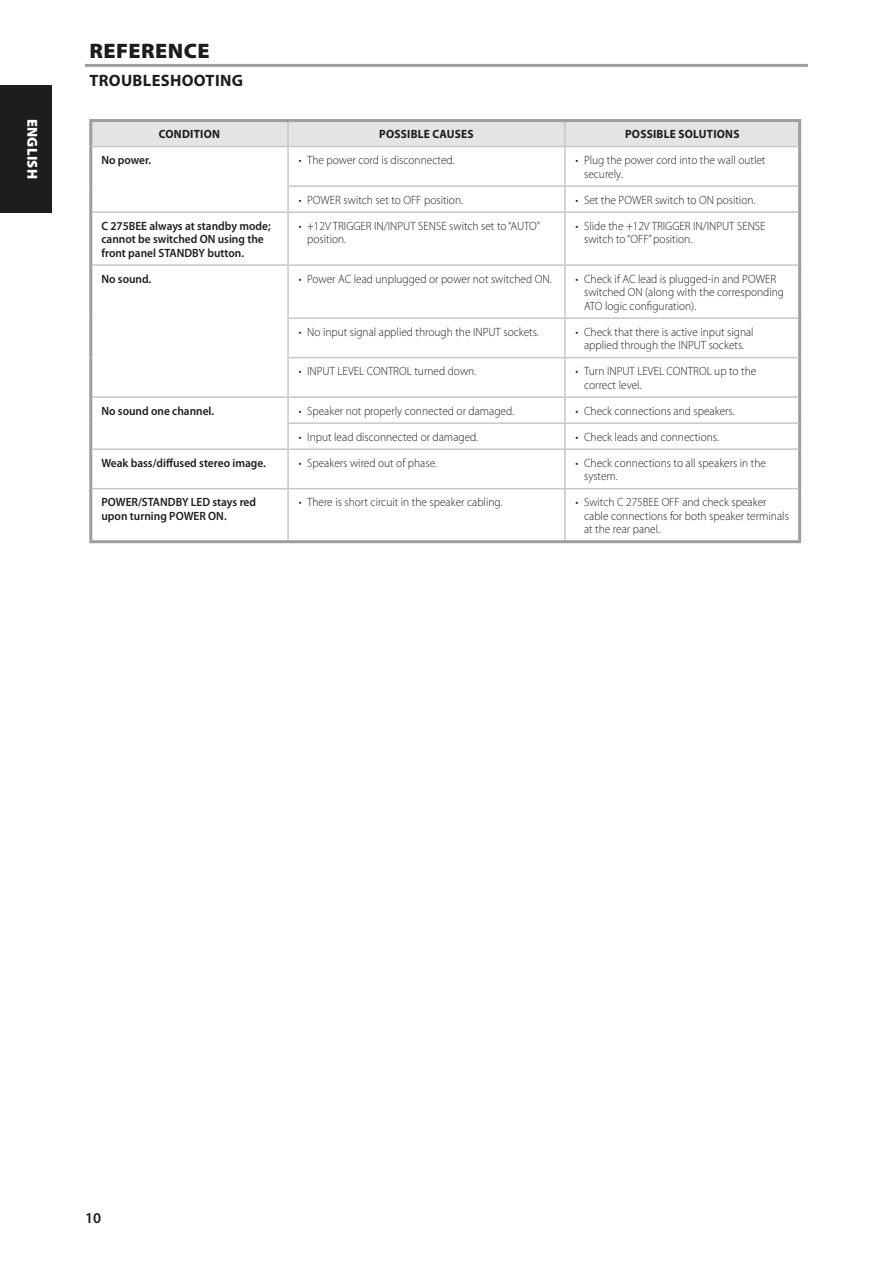
<style>
.page{position:relative;width:893px;height:1263px;background:#fff}
.page>*{position:absolute;margin:0;border:0;box-sizing:border-box;transform-origin:0 0}
.Body_copy_-_header{font:900 21px "Myriad Pro";letter-spacing:.02em;color:#1d1d1b;scale:1.05 1}
.Body_copy_-_header-2{font:700 16.5px "Myriad Pro";letter-spacing:.02em;color:#1d1d1b}
.t1{font:600 15px "Myriad Pro";color:#1d1d1b}
.t2{font:900 14.4px "Myriad Pro";letter-spacing:.02em;color:#fff}
.t3{font:300 12px/13.5px "Myriad Pro";color:#1d1d1b;scale:.95 1}
.Troubleshooting_-_sy{font:600 12px/13.5px "Myriad Pro";color:#1d1d1b;scale:.95 1}
.Troubleshooting_-_he{font:700 12px "Myriad Pro";letter-spacing:.02em;color:#1d1d1b;scale:.95 1}
</style>
<div class="page">
<div style="left:92px;top:122px;width:706px;height:24px;background:#e4e4e3"></div>
<svg style="left:92px;top:147px;width:706px;height:393px"></svg>
<hr style="left:92px;top:211px;width:196px;height:2px;background:#c7c7c6">
<hr style="left:92px;top:396px;width:196px;height:2px;background:#c7c7c6">
<hr style="left:92px;top:448px;width:196px;height:2px;background:#c7c7c6">
<hr style="left:92px;top:146px;width:196px;height:1px;background:#c7c7c6">
<hr style="left:288px;top:146px;width:277px;height:1px;background:#c7c7c6">
<hr style="left:565px;top:146px;width:233px;height:1px;background:#c7c7c6">
<hr style="left:287px;top:185px;width:278px;height:2px;background:#c7c7c6">
<hr style="left:565px;top:185px;width:233px;height:2px;background:#c7c7c6">
<hr style="left:288px;top:211px;width:277px;height:2px;background:#c7c7c6">
<hr style="left:565px;top:211px;width:233px;height:2px;background:#c7c7c6">
<hr style="left:92px;top:264px;width:196px;height:2px;background:#c7c7c6">
<hr style="left:288px;top:264px;width:277px;height:2px;background:#c7c7c6">
<hr style="left:565px;top:264px;width:233px;height:2px;background:#c7c7c6">
<hr style="left:287px;top:317px;width:278px;height:2px;background:#c7c7c6">
<hr style="left:565px;top:317px;width:233px;height:2px;background:#c7c7c6">
<hr style="left:287px;top:357px;width:278px;height:1px;background:#c7c7c6">
<hr style="left:565px;top:357px;width:233px;height:1px;background:#c7c7c6">
<hr style="left:288px;top:396px;width:277px;height:2px;background:#c7c7c6">
<hr style="left:565px;top:396px;width:233px;height:2px;background:#c7c7c6">
<hr style="left:287px;top:422px;width:278px;height:2px;background:#c7c7c6">
<hr style="left:565px;top:422px;width:233px;height:2px;background:#c7c7c6">
<hr style="left:288px;top:448px;width:277px;height:2px;background:#c7c7c6">
<hr style="left:565px;top:448px;width:233px;height:2px;background:#c7c7c6">
<hr style="left:92px;top:488px;width:196px;height:1px;background:#c7c7c6">
<hr style="left:288px;top:488px;width:277px;height:1px;background:#c7c7c6">
<hr style="left:565px;top:488px;width:233px;height:1px;background:#c7c7c6">
<hr style="left:287px;top:187px;width:2px;height:24px;background:#c7c7c6">
<hr style="left:287px;top:319px;width:2px;height:38px;background:#c7c7c6">
<hr style="left:287px;top:358px;width:2px;height:38px;background:#c7c7c6">
<hr style="left:287px;top:424px;width:2px;height:24px;background:#c7c7c6">
<hr style="left:287px;top:122px;width:2px;height:24px;background:#c7c7c6">
<hr style="left:564px;top:122px;width:2px;height:24px;background:#c7c7c6">
<hr style="left:287px;top:147px;width:2px;height:38px;background:#c7c7c6">
<hr style="left:564px;top:147px;width:2px;height:38px;background:#c7c7c6">
<hr style="left:564px;top:187px;width:2px;height:24px;background:#c7c7c6">
<hr style="left:287px;top:213px;width:2px;height:51px;background:#c7c7c6">
<hr style="left:564px;top:213px;width:2px;height:51px;background:#c7c7c6">
<hr style="left:287px;top:266px;width:2px;height:51px;background:#c7c7c6">
<hr style="left:564px;top:266px;width:2px;height:51px;background:#c7c7c6">
<hr style="left:564px;top:319px;width:2px;height:38px;background:#c7c7c6">
<hr style="left:564px;top:358px;width:2px;height:38px;background:#c7c7c6">
<hr style="left:287px;top:398px;width:2px;height:24px;background:#c7c7c6">
<hr style="left:564px;top:398px;width:2px;height:24px;background:#c7c7c6">
<hr style="left:564px;top:424px;width:2px;height:24px;background:#c7c7c6">
<hr style="left:287px;top:450px;width:2px;height:38px;background:#c7c7c6">
<hr style="left:564px;top:450px;width:2px;height:38px;background:#c7c7c6">
<hr style="left:287px;top:489px;width:2px;height:51px;background:#c7c7c6">
<hr style="left:564px;top:489px;width:2px;height:51px;background:#c7c7c6">
<hr style="left:89px;top:119px;width:199px;height:3px;background:#9d9d9d">
<hr style="left:288px;top:119px;width:277px;height:3px;background:#9d9d9d">
<hr style="left:565px;top:119px;width:236px;height:3px;background:#9d9d9d">
<hr style="left:89px;top:540px;width:199px;height:3px;background:#9d9d9d">
<hr style="left:288px;top:540px;width:277px;height:3px;background:#9d9d9d">
<hr style="left:565px;top:540px;width:236px;height:3px;background:#9d9d9d">
<hr style="left:89px;top:122px;width:3px;height:25px;background:#9d9d9d">
<hr style="left:89px;top:147px;width:3px;height:39px;background:#9d9d9d">
<hr style="left:89px;top:186px;width:3px;height:26px;background:#9d9d9d">
<hr style="left:89px;top:212px;width:3px;height:53px;background:#9d9d9d">
<hr style="left:89px;top:265px;width:3px;height:53px;background:#9d9d9d">
<hr style="left:89px;top:318px;width:3px;height:40px;background:#9d9d9d">
<hr style="left:89px;top:358px;width:3px;height:39px;background:#9d9d9d">
<hr style="left:89px;top:397px;width:3px;height:26px;background:#9d9d9d">
<hr style="left:89px;top:423px;width:3px;height:26px;background:#9d9d9d">
<hr style="left:89px;top:449px;width:3px;height:40px;background:#9d9d9d">
<hr style="left:89px;top:489px;width:3px;height:51px;background:#9d9d9d">
<hr style="left:798px;top:122px;width:3px;height:25px;background:#9d9d9d">
<hr style="left:798px;top:147px;width:3px;height:39px;background:#9d9d9d">
<hr style="left:798px;top:186px;width:3px;height:26px;background:#9d9d9d">
<hr style="left:798px;top:212px;width:3px;height:53px;background:#9d9d9d">
<hr style="left:798px;top:265px;width:3px;height:53px;background:#9d9d9d">
<hr style="left:798px;top:318px;width:3px;height:40px;background:#9d9d9d">
<hr style="left:798px;top:358px;width:3px;height:39px;background:#9d9d9d">
<hr style="left:798px;top:397px;width:3px;height:26px;background:#9d9d9d">
<hr style="left:798px;top:423px;width:3px;height:26px;background:#9d9d9d">
<hr style="left:798px;top:449px;width:3px;height:40px;background:#9d9d9d">
<hr style="left:798px;top:489px;width:3px;height:51px;background:#9d9d9d">
<hr style="left:85px;top:64px;width:723px;height:3px;background:#9d9d9d">
<div style="left:0;top:85px;width:51px;height:128px;background:#1d1d1b"></div>
<p class="t2" style="left:42px;top:119px;width:62px;rotate:90deg">ENGLISH</p>
<p class="Body_copy_-_header" style="left:90px;top:37px;width:116px">REFERENCE</p>
<p class="Body_copy_-_header-2" style="left:89px;top:70px;width:155px">TROUBLESHOOTING</p>
<p class="Troubleshooting_-_he" style="left:159px;top:126px;width:66px">CONDITION</p>
<p class="Troubleshooting_-_he" style="left:379px;top:126px;width:101px">POSSIBLE CAUSES</p>
<p class="Troubleshooting_-_he" style="left:625px;top:126px;width:122px">POSSIBLE SOLUTIONS</p>
<p class="Troubleshooting_-_sy" style="left:101px;top:153px;width:54px">No power.</p>
<p class="t3" style="left:299px;top:153px;width:166px">• The power cord is disconnected.</p>
<p class="t3" style="left:584px;top:153px;width:192px;text-indent:-9px">• Plug the power cord into the wall outlet securely.</p>
<p class="t3" style="left:299px;top:193px;width:175px">• POWER switch set to OFF position.</p>
<p class="t3" style="left:576px;top:193px;width:191px">• Set the POWER switch to ON position.</p>
<p class="Troubleshooting_-_sy" style="left:101px;top:219px;width:180px">C 275BEE always at standby mode; cannot be switched ON using the front panel STANDBY button.</p>
<p class="t3" style="left:307px;top:219px;width:247px;text-indent:-9px">• +12V TRIGGER IN/INPUT SENSE switch set to “AUTO” position.</p>
<p class="t3" style="left:584px;top:219px;width:193px;text-indent:-9px">• Slide the +12V TRIGGER IN/INPUT SENSE switch to “OFF” position.</p>
<p class="Troubleshooting_-_sy" style="left:101px;top:272px;width:54px">No sound.</p>
<p class="t3" style="left:299px;top:272px;width:268px">• Power AC lead unplugged or power not switched ON.</p>
<p class="t3" style="left:584px;top:272px;width:212px;text-indent:-9px">• Check if AC lead is plugged-in and POWER switched ON (along with the corresponding<br>ATO logic configuration).</p>
<p class="t3" style="left:299px;top:325px;width:254px">• No input signal applied through the INPUT sockets.</p>
<p class="t3" style="left:576px;top:325px;width:189px;text-align:center">• Check that there is active input signal applied through the INPUT sockets.</p>
<p class="t3" style="left:299px;top:364px;width:188px">• INPUT LEVEL CONTROL turned down.</p>
<p class="t3" style="left:584px;top:364px;width:183px;text-indent:-9px">• Turn INPUT LEVEL CONTROL up to the correct level.</p>
<p class="Troubleshooting_-_sy" style="left:101px;top:404px;width:120px">No sound one channel.</p>
<p class="t3" style="left:299px;top:404px;width:228px">• Speaker not properly connected or damaged.</p>
<p class="t3" style="left:576px;top:404px;width:169px">• Check connections and speakers.</p>
<p class="t3" style="left:299px;top:430px;width:191px">• Input lead disconnected or damaged.</p>
<p class="t3" style="left:576px;top:430px;width:152px">• Check leads and connections.</p>
<p class="Troubleshooting_-_sy" style="left:101px;top:456px;width:175px">Weak bass/diffused stereo image.</p>
<p class="t3" style="left:299px;top:456px;width:147px">• Speakers wired out of phase.</p>
<p class="t3" style="left:584px;top:456px;width:193px;text-indent:-9px">• Check connections to all speakers in the system.</p>
<p class="Troubleshooting_-_sy" style="left:101px;top:495px;width:164px">POWER/STANDBY LED stays red upon turning POWER ON.</p>
<p class="t3" style="left:299px;top:495px;width:216px">• There is short circuit in the speaker cabling.</p>
<p class="t3" style="left:584px;top:495px;width:217px;text-indent:-9px">• Switch C 275BEE OFF and check speaker cable connections for both speaker terminals at the rear panel.</p>
<p class="t1" style="left:85px;top:1208px;width:18px">10</p>
</div>
